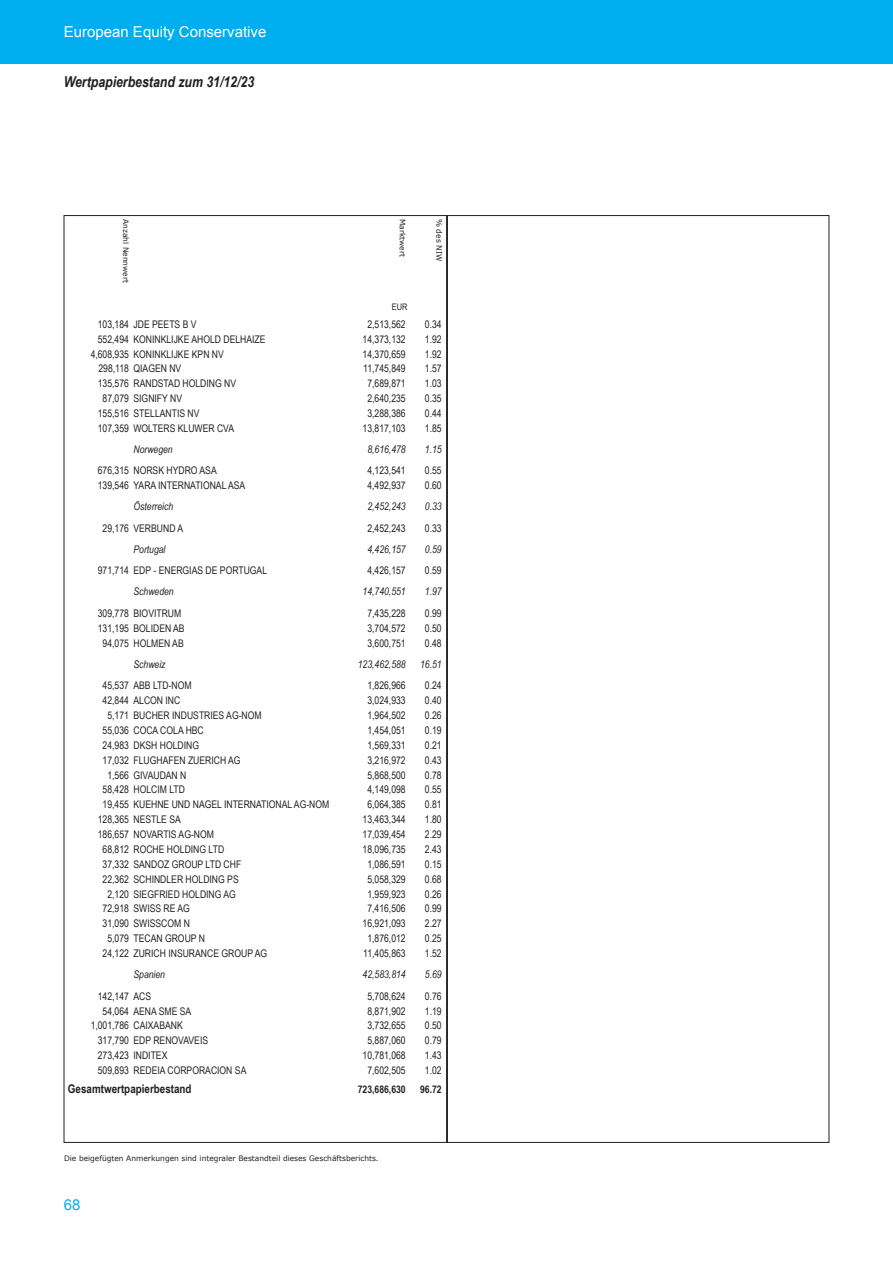
<style>
.page{position:relative;width:893px;height:1263px;background:#fff}
.page>*{position:absolute;margin:0;border:0;box-sizing:border-box;transform-origin:0 0}
.t1{font:italic 700 15px "Arial Narrow";color:#231f20}
.t2{font:15px "Arial";color:#fff}
.t3{font:15px "Arial";color:#00aeef}
.t4{font:700 12px "Arial Narrow";color:#231f20}
.t5{font:10.5px "Arial Narrow";color:#231f20}
.t6{font:italic 10.5px "Arial Narrow";color:#231f20}
.t7{font:700 10.5px "Arial Narrow";color:#231f20}
.t8{font:9px "Arial Narrow";color:#231f20}
.t9{font:7.5px "Verdana";color:#231f20}
</style>
<div class="page">
<hr style="left:447px;top:215px;width:1px;height:928px;background:#231f20">
<div style="left:0;top:0;width:893px;height:64px;background:#00aeef"></div>
<h1 class="t2" style="left:64px;top:24px;width:204px">European Equity Conservative</h1>
<h1 class="t1" style="left:64px;top:73px;width:192px">Wertpapierbestand zum 31/12/23</h1>
<p class="t9" style="left:131px;top:219px;width:66px;rotate:90deg">Anzahl Nennwert</p>
<p class="t9" style="left:407px;top:219px;width:40px;rotate:90deg">Marktwert</p>
<p class="t9" style="left:444px;top:219px;width:44px;rotate:90deg">% des NIW</p>
<p class="t8" style="left:392px;top:301px;width:17px">EUR</p>
<p class="t5" style="left:98px;top:318px;width:100px">103,184 JDE PEETS B V</p>
<p class="t5" style="left:367px;top:318px;width:40px">2,513,562</p>
<p class="t5" style="left:425px;top:318px;width:18px">0.34</p>
<p class="t5" style="left:98px;top:333px;width:169px">552,494 KONINKLIJKE AHOLD DELHAIZE</p>
<p class="t5" style="left:363px;top:333px;width:45px">14,373,132</p>
<p class="t5" style="left:425px;top:333px;width:18px">1.92</p>
<p class="t5" style="left:91px;top:348px;width:135px">4,608,935 KONINKLIJKE KPN NV</p>
<p class="t5" style="left:363px;top:348px;width:45px">14,370,659</p>
<p class="t5" style="left:425px;top:348px;width:18px">1.92</p>
<p class="t5" style="left:98px;top:363px;width:84px">298,118 QIAGEN NV</p>
<p class="t5" style="left:363px;top:363px;width:44px">11,745,849</p>
<p class="t5" style="left:425px;top:363px;width:18px">1.57</p>
<p class="t5" style="left:98px;top:377px;width:140px">135,576 RANDSTAD HOLDING NV</p>
<p class="t5" style="left:367px;top:377px;width:40px">7,689,871</p>
<p class="t5" style="left:425px;top:377px;width:18px">1.03</p>
<p class="t5" style="left:103px;top:392px;width:81px">87,079 SIGNIFY NV</p>
<p class="t5" style="left:367px;top:392px;width:40px">2,640,235</p>
<p class="t5" style="left:425px;top:392px;width:18px">0.35</p>
<p class="t5" style="left:98px;top:407px;width:103px">155,516 STELLANTIS NV</p>
<p class="t5" style="left:367px;top:407px;width:40px">3,288,386</p>
<p class="t5" style="left:425px;top:407px;width:18px">0.44</p>
<p class="t5" style="left:98px;top:422px;width:138px">107,359 WOLTERS KLUWER CVA</p>
<p class="t5" style="left:363px;top:422px;width:45px">13,817,103</p>
<p class="t5" style="left:425px;top:422px;width:18px">1.85</p>
<p class="t6" style="left:133px;top:443px;width:41px">Norwegen</p>
<p class="t6" style="left:367px;top:443px;width:40px">8,616,478</p>
<p class="t6" style="left:425px;top:443px;width:18px">1.15</p>
<p class="t5" style="left:98px;top:465px;width:120px">676,315 NORSK HYDRO ASA</p>
<p class="t5" style="left:367px;top:465px;width:40px">4,123,541</p>
<p class="t5" style="left:425px;top:465px;width:18px">0.55</p>
<p class="t5" style="left:98px;top:479px;width:149px">139,546 YARA INTERNATIONAL ASA</p>
<p class="t5" style="left:367px;top:479px;width:40px">4,492,937</p>
<p class="t5" style="left:425px;top:479px;width:18px">0.60</p>
<p class="t6" style="left:133px;top:500px;width:41px">Österreich</p>
<p class="t6" style="left:367px;top:500px;width:40px">2,452,243</p>
<p class="t6" style="left:425px;top:500px;width:18px">0.33</p>
<p class="t5" style="left:103px;top:522px;width:82px">29,176 VERBUND A</p>
<p class="t5" style="left:367px;top:522px;width:40px">2,452,243</p>
<p class="t5" style="left:425px;top:522px;width:18px">0.33</p>
<p class="t6" style="left:133px;top:543px;width:34px">Portugal</p>
<p class="t6" style="left:367px;top:543px;width:40px">4,426,157</p>
<p class="t6" style="left:425px;top:543px;width:18px">0.59</p>
<p class="t5" style="left:98px;top:564px;width:171px">971,714 EDP - ENERGIAS DE PORTUGAL</p>
<p class="t5" style="left:367px;top:564px;width:40px">4,426,157</p>
<p class="t5" style="left:425px;top:564px;width:18px">0.59</p>
<p class="t6" style="left:133px;top:585px;width:42px">Schweden</p>
<p class="t6" style="left:363px;top:585px;width:45px">14,740,551</p>
<p class="t6" style="left:425px;top:585px;width:18px">1.97</p>
<p class="t5" style="left:98px;top:607px;width:85px">309,778 BIOVITRUM</p>
<p class="t5" style="left:367px;top:607px;width:40px">7,435,228</p>
<p class="t5" style="left:425px;top:607px;width:18px">0.99</p>
<p class="t5" style="left:98px;top:622px;width:88px">131,195 BOLIDEN AB</p>
<p class="t5" style="left:367px;top:622px;width:40px">3,704,572</p>
<p class="t5" style="left:425px;top:622px;width:18px">0.50</p>
<p class="t5" style="left:103px;top:637px;width:83px">94,075 HOLMEN AB</p>
<p class="t5" style="left:367px;top:637px;width:40px">3,600,751</p>
<p class="t5" style="left:425px;top:637px;width:18px">0.48</p>
<p class="t6" style="left:133px;top:658px;width:34px">Schweiz</p>
<p class="t6" style="left:358px;top:658px;width:49px">123,462,588</p>
<p class="t6" style="left:420px;top:658px;width:23px">16.51</p>
<p class="t5" style="left:103px;top:679px;width:91px">45,537 ABB LTD-NOM</p>
<p class="t5" style="left:367px;top:679px;width:40px">1,826,966</p>
<p class="t5" style="left:425px;top:679px;width:18px">0.24</p>
<p class="t5" style="left:103px;top:694px;width:79px">42,844 ALCON INC</p>
<p class="t5" style="left:367px;top:694px;width:40px">3,024,933</p>
<p class="t5" style="left:425px;top:694px;width:18px">0.40</p>
<p class="t5" style="left:107px;top:709px;width:156px">5,171 BUCHER INDUSTRIES AG-NOM</p>
<p class="t5" style="left:367px;top:709px;width:40px">1,964,502</p>
<p class="t5" style="left:425px;top:709px;width:18px">0.26</p>
<p class="t5" style="left:103px;top:724px;width:103px">55,036 COCA COLA HBC</p>
<p class="t5" style="left:367px;top:724px;width:40px">1,454,051</p>
<p class="t5" style="left:425px;top:724px;width:18px">0.19</p>
<p class="t5" style="left:103px;top:739px;width:98px">24,983 DKSH HOLDING</p>
<p class="t5" style="left:367px;top:739px;width:40px">1,569,331</p>
<p class="t5" style="left:425px;top:739px;width:18px">0.21</p>
<p class="t5" style="left:103px;top:754px;width:140px">17,032 FLUGHAFEN ZUERICH AG</p>
<p class="t5" style="left:367px;top:754px;width:40px">3,216,972</p>
<p class="t5" style="left:425px;top:754px;width:18px">0.43</p>
<p class="t5" style="left:107px;top:769px;width:80px">1,566 GIVAUDAN N</p>
<p class="t5" style="left:367px;top:769px;width:40px">5,868,500</p>
<p class="t5" style="left:425px;top:769px;width:18px">0.78</p>
<p class="t5" style="left:103px;top:783px;width:84px">58,428 HOLCIM LTD</p>
<p class="t5" style="left:367px;top:783px;width:40px">4,149,098</p>
<p class="t5" style="left:425px;top:783px;width:18px">0.55</p>
<p class="t5" style="left:103px;top:798px;width:228px">19,455 KUEHNE UND NAGEL INTERNATIONAL AG-NOM</p>
<p class="t5" style="left:367px;top:798px;width:40px">6,064,385</p>
<p class="t5" style="left:425px;top:798px;width:18px">0.81</p>
<p class="t5" style="left:98px;top:813px;width:85px">128,365 NESTLE SA</p>
<p class="t5" style="left:363px;top:813px;width:45px">13,463,344</p>
<p class="t5" style="left:425px;top:813px;width:18px">1.80</p>
<p class="t5" style="left:98px;top:828px;width:118px">186,657 NOVARTIS AG-NOM</p>
<p class="t5" style="left:363px;top:828px;width:45px">17,039,454</p>
<p class="t5" style="left:425px;top:828px;width:18px">2.29</p>
<p class="t5" style="left:103px;top:843px;width:123px">68,812 ROCHE HOLDING LTD</p>
<p class="t5" style="left:363px;top:843px;width:45px">18,096,735</p>
<p class="t5" style="left:425px;top:843px;width:18px">2.43</p>
<p class="t5" style="left:103px;top:858px;width:140px">37,332 SANDOZ GROUP LTD CHF</p>
<p class="t5" style="left:367px;top:858px;width:40px">1,086,591</p>
<p class="t5" style="left:425px;top:858px;width:18px">0.15</p>
<p class="t5" style="left:103px;top:873px;width:138px">22,362 SCHINDLER HOLDING PS</p>
<p class="t5" style="left:367px;top:873px;width:40px">5,058,329</p>
<p class="t5" style="left:425px;top:873px;width:18px">0.68</p>
<p class="t5" style="left:107px;top:888px;width:130px">2,120 SIEGFRIED HOLDING AG</p>
<p class="t5" style="left:367px;top:888px;width:40px">1,959,923</p>
<p class="t5" style="left:425px;top:888px;width:18px">0.26</p>
<p class="t5" style="left:103px;top:903px;width:89px">72,918 SWISS RE AG</p>
<p class="t5" style="left:367px;top:903px;width:40px">7,416,506</p>
<p class="t5" style="left:425px;top:903px;width:18px">0.99</p>
<p class="t5" style="left:103px;top:917px;width:89px">31,090 SWISSCOM N</p>
<p class="t5" style="left:363px;top:917px;width:45px">16,921,093</p>
<p class="t5" style="left:425px;top:917px;width:18px">2.27</p>
<p class="t5" style="left:107px;top:932px;width:99px">5,079 TECAN GROUP N</p>
<p class="t5" style="left:367px;top:932px;width:40px">1,876,012</p>
<p class="t5" style="left:425px;top:932px;width:18px">0.25</p>
<p class="t5" style="left:103px;top:947px;width:166px">24,122 ZURICH INSURANCE GROUP AG</p>
<p class="t5" style="left:363px;top:947px;width:44px">11,405,863</p>
<p class="t5" style="left:425px;top:947px;width:18px">1.52</p>
<p class="t6" style="left:133px;top:968px;width:33px">Spanien</p>
<p class="t6" style="left:363px;top:968px;width:45px">42,583,814</p>
<p class="t6" style="left:425px;top:968px;width:18px">5.69</p>
<p class="t5" style="left:98px;top:990px;width:55px">142,147 ACS</p>
<p class="t5" style="left:367px;top:990px;width:40px">5,708,624</p>
<p class="t5" style="left:425px;top:990px;width:18px">0.76</p>
<p class="t5" style="left:103px;top:1005px;width:90px">54,064 AENA SME SA</p>
<p class="t5" style="left:367px;top:1005px;width:40px">8,871,902</p>
<p class="t5" style="left:425px;top:1005px;width:18px">1.19</p>
<p class="t5" style="left:91px;top:1019px;width:94px">1,001,786 CAIXABANK</p>
<p class="t5" style="left:367px;top:1019px;width:40px">3,732,655</p>
<p class="t5" style="left:425px;top:1019px;width:18px">0.50</p>
<p class="t5" style="left:98px;top:1034px;width:112px">317,790 EDP RENOVAVEIS</p>
<p class="t5" style="left:367px;top:1034px;width:40px">5,887,060</p>
<p class="t5" style="left:425px;top:1034px;width:18px">0.79</p>
<p class="t5" style="left:98px;top:1049px;width:71px">273,423 INDITEX</p>
<p class="t5" style="left:363px;top:1049px;width:45px">10,781,068</p>
<p class="t5" style="left:425px;top:1049px;width:18px">1.43</p>
<p class="t5" style="left:98px;top:1064px;width:150px">509,893 REDEIA CORPORACION SA</p>
<p class="t5" style="left:367px;top:1064px;width:40px">7,602,505</p>
<p class="t5" style="left:425px;top:1064px;width:18px">1.02</p>
<p class="t4" style="left:68px;top:1082px;width:125px">Gesamtwertpapierbestand</p>
<p class="t7" style="left:358px;top:1083px;width:49px">723,686,630</p>
<p class="t7" style="left:420px;top:1083px;width:23px">96.72</p>
<p class="t9" style="left:64px;top:1153px;width:316px">Die beigefügten Anmerkungen sind integraler Bestandteil dieses Geschäftsberichts.</p>
<h1 class="t3" style="left:64px;top:1196px;width:18px">68</h1>
</div>
